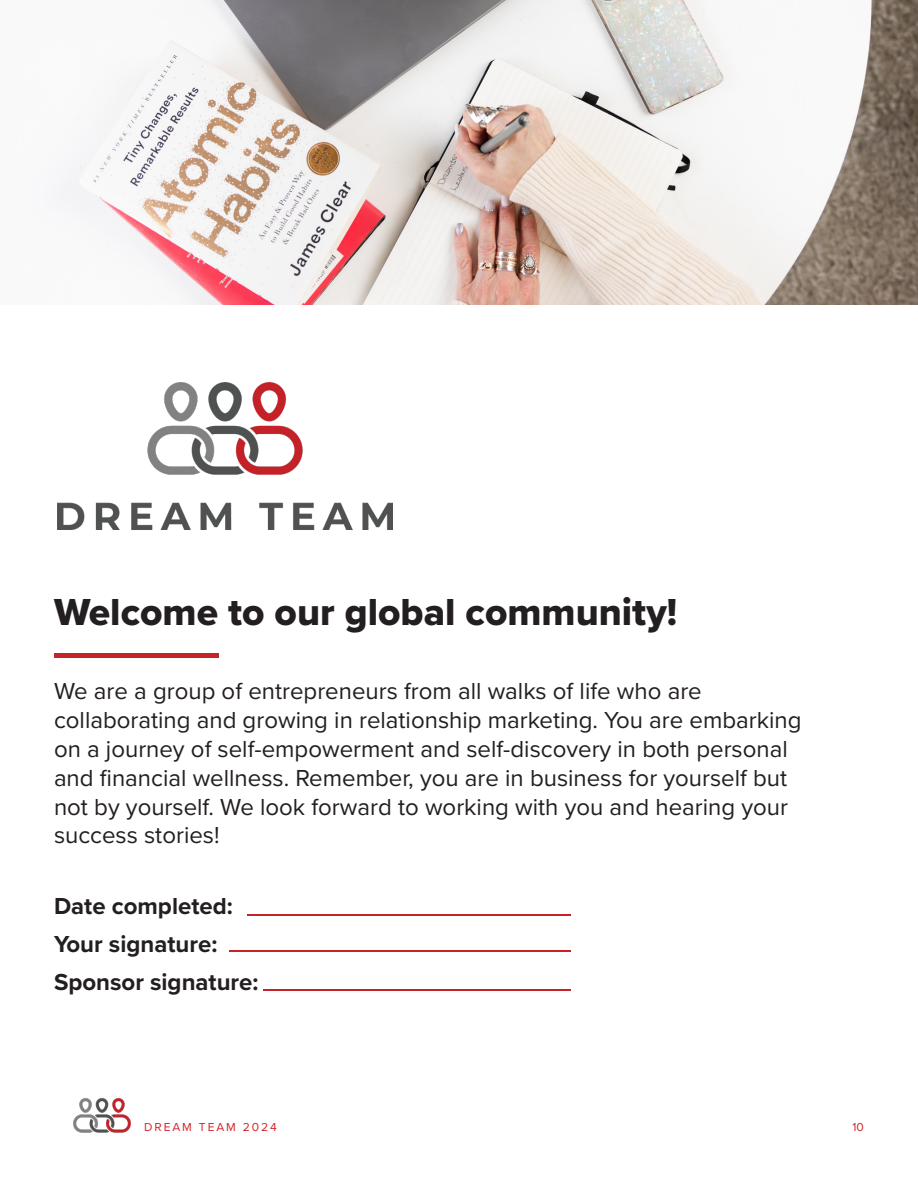
<style>
.page{position:relative;width:918px;height:1188px;background:#fff}
.page>*{position:absolute;margin:0;border:0;box-sizing:border-box;transform-origin:0 0}
.t1{font:39px "Proxima Nova Extrabld";color:#231f20}
.t2{font:24px/28.8px "Proxima Nova";color:#231f20}
.t3{font:700 24px "Proxima Nova";color:#231f20}
.t4{font:12px "Proxima Nova";letter-spacing:.16em;color:#d1232a}
</style>
<div class="page">
<img style="left:73px;top:1098px;width:58px;height:35px">
<img style="left:58px;top:0;width:860px;height:305px">
<div style="left:54px;top:653px;width:165px;height:5px;background:#c42427"></div>
<hr style="left:248px;top:914px;width:323px;height:1px;background:#c42427">
<hr style="left:229px;top:950px;width:342px;height:1px;background:#c42427">
<hr style="left:264px;top:989px;width:307px;height:2px;background:#c42427">
<img style="left:58px;top:383px;width:334px;height:146px">
<p class="t1" style="left:54px;top:583px;width:625px">Welcome to our global community!</p>
<p class="t2" style="left:54px;top:676px;width:749px">We are a group of entrepreneurs from all walks of life who are collaborating and growing in relationship marketing. You are embarking on a journey of self-empowerment and self-discovery in both personal and financial wellness. Remember, you are in business for yourself but not by yourself. We look forward to working with you and hearing your success stories!</p>
<p class="t3" style="left:54px;top:889px;width:180px">Date completed:</p>
<p class="t3" style="left:54px;top:926px;width:165px">Your signature:</p>
<p class="t3" style="left:54px;top:964px;width:206px">Sponsor signature:</p>
<p class="t4" style="left:144px;top:1118px;width:134px">DREAM TEAM 2024</p>
<p class="t4" style="left:853px;top:1118px;width:13px">10</p>
</div>
